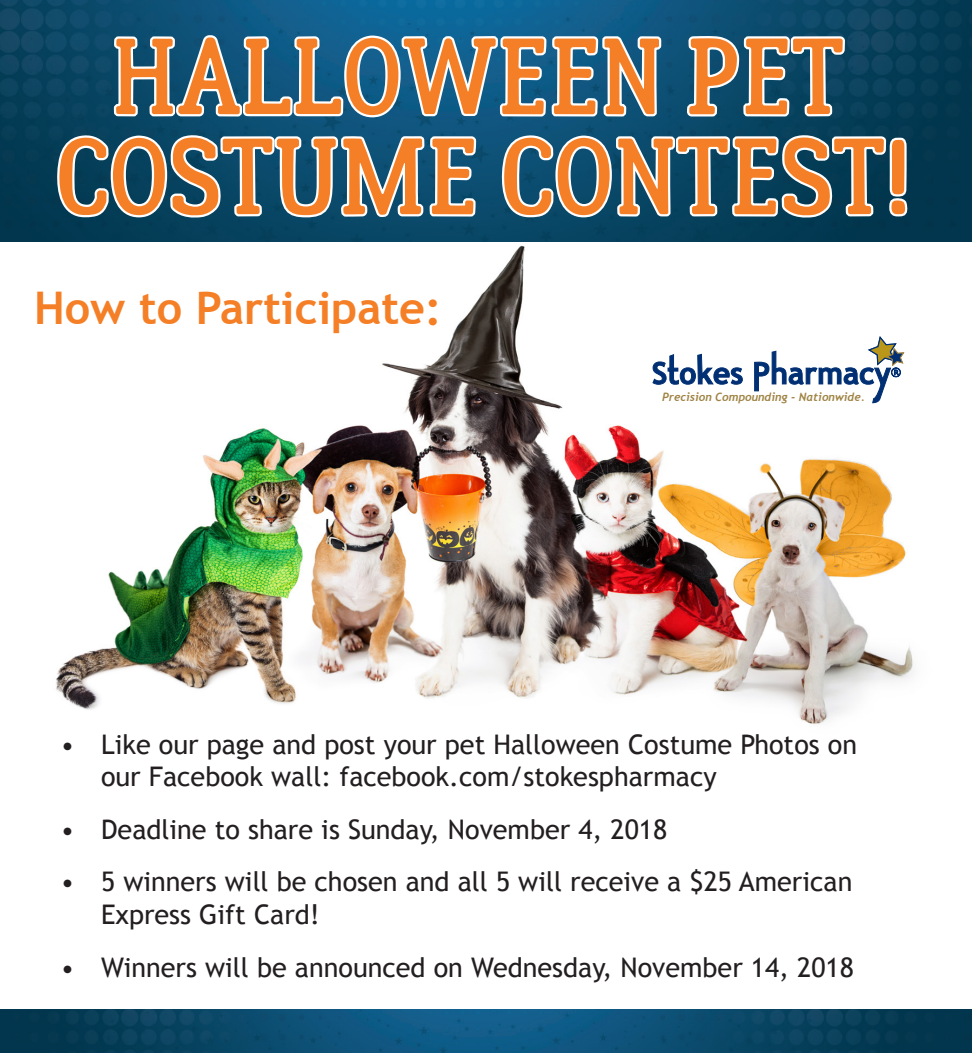
<style>
.page{position:relative;width:972px;height:1053px;background:#fff}
.page>*{position:absolute;margin:0;border:0;box-sizing:border-box;transform-origin:0 0}
.t1{font:108px "Lumberjack";color:#f47f26}
.t2{font:700 45px "Trebuchet MS";color:#f47f26}
.t3{font:27px/32.4px "Trebuchet MS";color:#231f20}
.t4{font:11.7px "Skia";color:#002f73}
.t5{font:italic 700 11.47px "Trebuchet";color:#9f8344}
</style>
<div class="page">
<img style="left:11px;top:241px;width:958px;height:483px">
<img style="left:0;top:0;width:972px;height:241px">
<img style="left:0;top:1009px;width:972px;height:44px">
<svg style="left:112px;top:510px;width:65px;height:543px"></svg>
<svg style="left:600px;top:34px;width:52px;height:690px"></svg>
<svg style="left:34px;top:0;width:580px;height:510px"></svg>
<img style="left:614px;top:134px;width:63px;height:590px">
<svg style="left:652px;top:0;width:258px;height:510px"></svg>
<p class="t1" style="left:112px;top:10px;width:734px">HALLOWEEN PET</p>
<p class="t1" style="left:55px;top:110px;width:858px">COSTUME CONTEST!</p>
<p class="t2" style="left:34px;top:280px;width:409px">How to Participate:</p>
<p class="t5" style="left:662px;top:390px;width:204px">Precision Compounding - Nationwide.</p>
<p class="t4" style="left:891px;top:364px;width:13px">®</p>
<p class="t3" style="left:101px;top:728px;width:758px;text-indent:-40px">• Like our page and post your pet Halloween Costume Photos on our Facebook wall: facebook.com/stokespharmacy</p>
<p class="t3" style="left:61px;top:813px;width:608px">• Deadline to share is Sunday, November 4, 2018</p>
<p class="t3" style="left:101px;top:866px;width:753px;text-indent:-40px">• 5 winners will be chosen and all 5 will receive a $25 American<br>Express Gift Card!</p>
<p class="t3" style="left:61px;top:951px;width:795px">• Winners will be announced on Wednesday, November 14, 2018</p>
</div>
